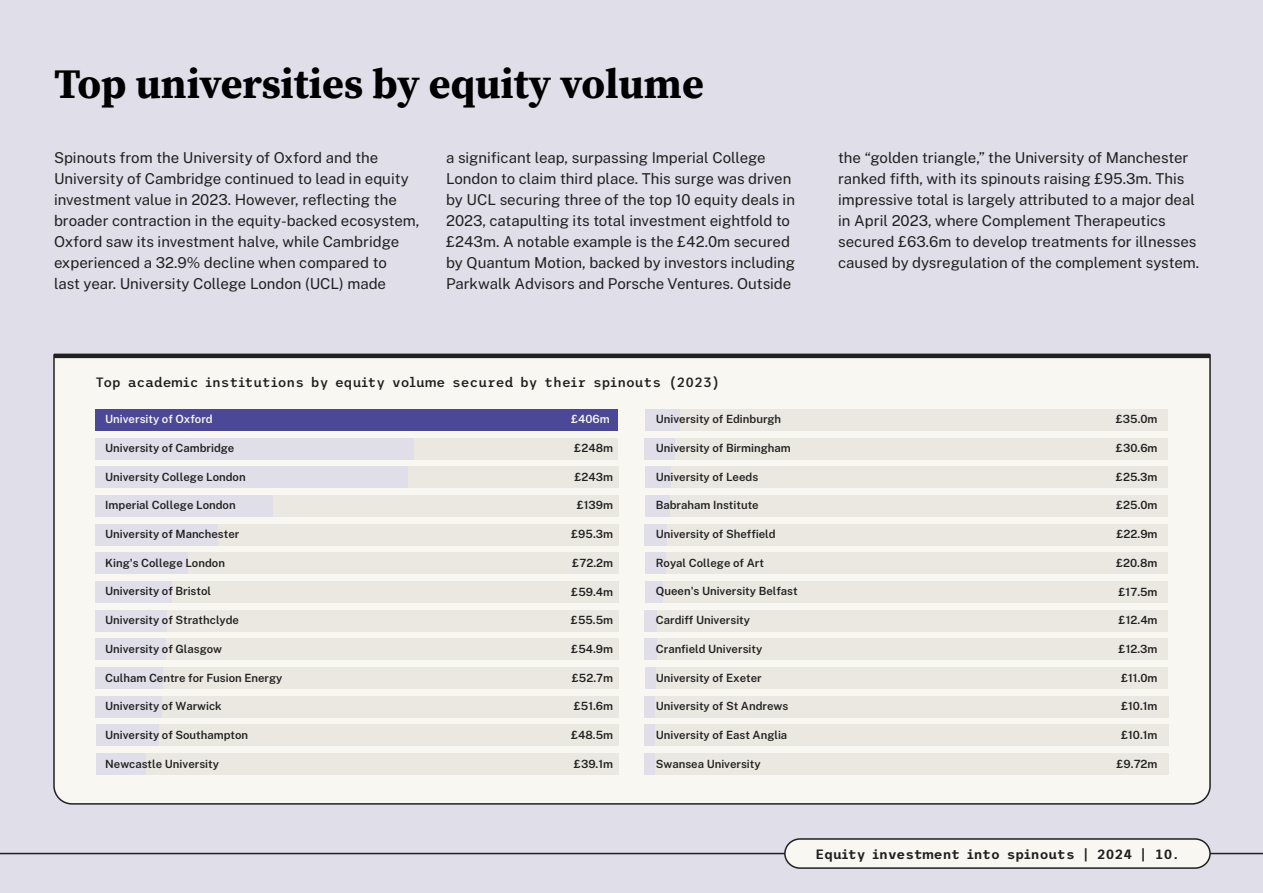
<style>
.page{position:relative;width:1263px;height:893px;background:#e0dee9}
.page>*{position:absolute;margin:0;border:0;box-sizing:border-box;transform-origin:0 0}
.t1{font:700 42px "Source Serif Pro";color:#000}
.t2{font:15px/21px "Public Sans";color:#202020}
.t3{font:500 13.5px "Trispace";color:#202020}
.t4{font:600 13.5px "Trispace";color:#202020}
.t5{font:600 11.25px "Public Sans";color:#202020}
.t6{font:600 11.25px "Public Sans";color:#f9f7f2}
</style>
<div class="page">
<hr style="left:0;top:853px;width:1263px;height:1px;background:#202020">
<svg style="left:783px;top:838px;width:428px;height:31px"></svg>
<div style="left:53px;top:354px;width:1158px;height:451px;background:#f9f7f2"></div>
<hr style="left:54px;top:354px;width:1156px;height:4px;background:#202020">
<div style="left:96px;top:753px;width:523px;height:22px;background:#eae8e1"></div>
<div style="left:96px;top:725px;width:523px;height:21px;background:#eae8e1"></div>
<div style="left:96px;top:696px;width:523px;height:21px;background:#eae8e1"></div>
<div style="left:96px;top:667px;width:523px;height:22px;background:#eae8e1"></div>
<div style="left:96px;top:639px;width:523px;height:21px;background:#eae8e1"></div>
<div style="left:96px;top:610px;width:523px;height:21px;background:#eae8e1"></div>
<div style="left:96px;top:581px;width:523px;height:22px;background:#eae8e1"></div>
<div style="left:96px;top:552px;width:523px;height:22px;background:#eae8e1"></div>
<div style="left:96px;top:524px;width:523px;height:21px;background:#eae8e1"></div>
<div style="left:96px;top:495px;width:522px;height:22px;background:#eae8e1"></div>
<div style="left:96px;top:466px;width:522px;height:22px;background:#eae8e1"></div>
<div style="left:95px;top:438px;width:523px;height:21px;background:#eae8e1"></div>
<div style="left:95px;top:409px;width:523px;height:22px;background:#4b4897"></div>
<div style="left:96px;top:753px;width:50px;height:22px;background:#e0dee9"></div>
<div style="left:96px;top:725px;width:63px;height:21px;background:#e0dee9"></div>
<div style="left:95px;top:696px;width:67px;height:21px;background:#e0dee9"></div>
<div style="left:95px;top:667px;width:68px;height:22px;background:#e0dee9"></div>
<div style="left:95px;top:639px;width:71px;height:21px;background:#e0dee9"></div>
<div style="left:95px;top:610px;width:72px;height:21px;background:#e0dee9"></div>
<div style="left:95px;top:581px;width:77px;height:22px;background:#e0dee9"></div>
<div style="left:95px;top:552px;width:93px;height:22px;background:#e0dee9"></div>
<div style="left:95px;top:524px;width:123px;height:21px;background:#e0dee9"></div>
<div style="left:95px;top:495px;width:178px;height:22px;background:#e0dee9"></div>
<div style="left:95px;top:466px;width:312px;height:22px;background:#e0dee9"></div>
<div style="left:95px;top:438px;width:318px;height:21px;background:#e0dee9"></div>
<div style="left:646px;top:753px;width:522px;height:22px;background:#eae8e1"></div>
<div style="left:646px;top:725px;width:522px;height:21px;background:#eae8e1"></div>
<div style="left:646px;top:696px;width:522px;height:21px;background:#eae8e1"></div>
<div style="left:645px;top:667px;width:523px;height:22px;background:#eae8e1"></div>
<div style="left:645px;top:639px;width:523px;height:21px;background:#eae8e1"></div>
<div style="left:645px;top:610px;width:523px;height:21px;background:#eae8e1"></div>
<div style="left:645px;top:581px;width:523px;height:22px;background:#eae8e1"></div>
<div style="left:645px;top:552px;width:523px;height:22px;background:#eae8e1"></div>
<div style="left:645px;top:524px;width:523px;height:21px;background:#eae8e1"></div>
<div style="left:645px;top:495px;width:523px;height:22px;background:#eae8e1"></div>
<div style="left:645px;top:466px;width:523px;height:22px;background:#eae8e1"></div>
<div style="left:645px;top:438px;width:523px;height:21px;background:#eae8e1"></div>
<div style="left:645px;top:409px;width:522px;height:22px;background:#eae8e1"></div>
<div style="left:645px;top:725px;width:10px;height:21px;background:#e0dee9"></div>
<div style="left:645px;top:696px;width:10px;height:21px;background:#e0dee9"></div>
<div style="left:645px;top:667px;width:11px;height:22px;background:#e0dee9"></div>
<div style="left:645px;top:639px;width:12px;height:21px;background:#e0dee9"></div>
<div style="left:645px;top:610px;width:12px;height:21px;background:#e0dee9"></div>
<div style="left:645px;top:581px;width:17px;height:22px;background:#e0dee9"></div>
<div style="left:645px;top:552px;width:21px;height:22px;background:#e0dee9"></div>
<div style="left:645px;top:524px;width:22px;height:21px;background:#e0dee9"></div>
<div style="left:645px;top:495px;width:24px;height:22px;background:#e0dee9"></div>
<div style="left:645px;top:466px;width:25px;height:22px;background:#e0dee9"></div>
<div style="left:645px;top:438px;width:30px;height:21px;background:#e0dee9"></div>
<div style="left:645px;top:409px;width:34px;height:22px;background:#e0dee9"></div>
<div style="left:645px;top:753px;width:10px;height:22px;background:#e0dee9"></div>
<h1 class="t1" style="left:54px;top:54px;width:651px">Top universities by equity volume</h1>
<p class="t2" style="left:54px;top:146px;width:367px">Spinouts from the University of Oxford and the University of Cambridge continued to lead in equity investment value in 2023. However, reflecting the broader contraction in the equity-backed ecosystem, Oxford saw its investment halve, while Cambridge experienced a 32.9% decline when compared to<br>last year. University College London (UCL) made</p>
<p class="t2" style="left:446px;top:146px;width:351px">a significant leap, surpassing Imperial College London to claim third place. This surge was driven by UCL securing three of the top 10 equity deals in 2023, catapulting its total investment eightfold to £243m. A notable example is the £42.0m secured by Quantum Motion, backed by investors including Parkwalk Advisors and Porsche Ventures. Outside</p>
<p class="t2" style="left:838px;top:146px;width:362px">the “golden triangle,” the University of Manchester ranked fifth, with its spinouts raising £95.3m. This impressive total is largely attributed to a major deal in April 2023, where Complement Therapeutics secured £63.6m to develop treatments for illnesses caused by dysregulation of the complement system.</p>
<p class="t3" style="left:95px;top:372px;width:627px">Top academic institutions by equity volume secured by their spinouts (2023)</p>
<p class="t6" style="left:105px;top:411px;width:109px">University of Oxford</p>
<p class="t5" style="left:105px;top:440px;width:131px">University of Cambridge</p>
<p class="t5" style="left:105px;top:469px;width:142px">University College London</p>
<p class="t5" style="left:105px;top:497px;width:132px">Imperial College London</p>
<p class="t5" style="left:105px;top:526px;width:136px">University of Manchester</p>
<p class="t5" style="left:105px;top:555px;width:121px">King's College London</p>
<p class="t5" style="left:105px;top:583px;width:107px">University of Bristol</p>
<p class="t5" style="left:105px;top:612px;width:135px">University of Strathclyde</p>
<p class="t5" style="left:105px;top:641px;width:118px">University of Glasgow</p>
<p class="t5" style="left:105px;top:669px;width:179px">Culham Centre for Fusion Energy</p>
<p class="t5" style="left:105px;top:698px;width:118px">University of Warwick</p>
<p class="t5" style="left:105px;top:727px;width:145px">University of Southampton</p>
<p class="t5" style="left:105px;top:755px;width:115px">Newcastle University</p>
<p class="t6" style="left:571px;top:411px;width:40px">£406m</p>
<p class="t5" style="left:574px;top:440px;width:40px">£248m</p>
<p class="t5" style="left:574px;top:469px;width:40px">£243m</p>
<p class="t5" style="left:577px;top:497px;width:38px">£139m</p>
<p class="t5" style="left:571px;top:526px;width:44px">£95.3m</p>
<p class="t5" style="left:572px;top:555px;width:42px">£72.2m</p>
<p class="t5" style="left:571px;top:583px;width:43px">£59.4m</p>
<p class="t5" style="left:571px;top:612px;width:44px">£55.5m</p>
<p class="t5" style="left:571px;top:641px;width:43px">£54.9m</p>
<p class="t5" style="left:572px;top:669px;width:43px">£52.7m</p>
<p class="t5" style="left:574px;top:698px;width:41px">£51.6m</p>
<p class="t5" style="left:571px;top:727px;width:44px">£48.5m</p>
<p class="t5" style="left:574px;top:755px;width:41px">£39.1m</p>
<p class="t5" style="left:656px;top:411px;width:127px">University of Edinburgh</p>
<p class="t5" style="left:656px;top:440px;width:136px">University of Birmingham</p>
<p class="t5" style="left:656px;top:469px;width:104px">University of Leeds</p>
<p class="t5" style="left:656px;top:497px;width:104px">Babraham Institute</p>
<p class="t5" style="left:656px;top:526px;width:121px">University of Sheffield</p>
<p class="t5" style="left:656px;top:555px;width:110px">Royal College of Art</p>
<p class="t5" style="left:656px;top:583px;width:143px">Queen's University Belfast</p>
<p class="t5" style="left:656px;top:612px;width:96px">Cardiff University</p>
<p class="t5" style="left:656px;top:641px;width:108px">Cranfield University</p>
<p class="t5" style="left:656px;top:669px;width:107px">University of Exeter</p>
<p class="t5" style="left:656px;top:698px;width:134px">University of St Andrews</p>
<p class="t5" style="left:656px;top:727px;width:133px">University of East Anglia</p>
<p class="t5" style="left:656px;top:755px;width:106px">Swansea University</p>
<p class="t5" style="left:1116px;top:411px;width:43px">£35.0m</p>
<p class="t5" style="left:1116px;top:440px;width:43px">£30.6m</p>
<p class="t5" style="left:1116px;top:469px;width:43px">£25.3m</p>
<p class="t5" style="left:1116px;top:497px;width:43px">£25.0m</p>
<p class="t5" style="left:1116px;top:526px;width:43px">£22.9m</p>
<p class="t5" style="left:1116px;top:555px;width:43px">£20.8m</p>
<p class="t5" style="left:1118px;top:583px;width:41px">£17.5m</p>
<p class="t5" style="left:1119px;top:612px;width:40px">£12.4m</p>
<p class="t5" style="left:1118px;top:641px;width:40px">£12.3m</p>
<p class="t5" style="left:1121px;top:669px;width:38px">£11.0m</p>
<p class="t5" style="left:1121px;top:698px;width:38px">£10.1m</p>
<p class="t5" style="left:1121px;top:727px;width:38px">£10.1m</p>
<p class="t5" style="left:1116px;top:755px;width:43px">£9.72m</p>
<p class="t4" style="left:815px;top:843px;width:365px">Equity investment into spinouts | 2024 | 10.</p>
</div>
